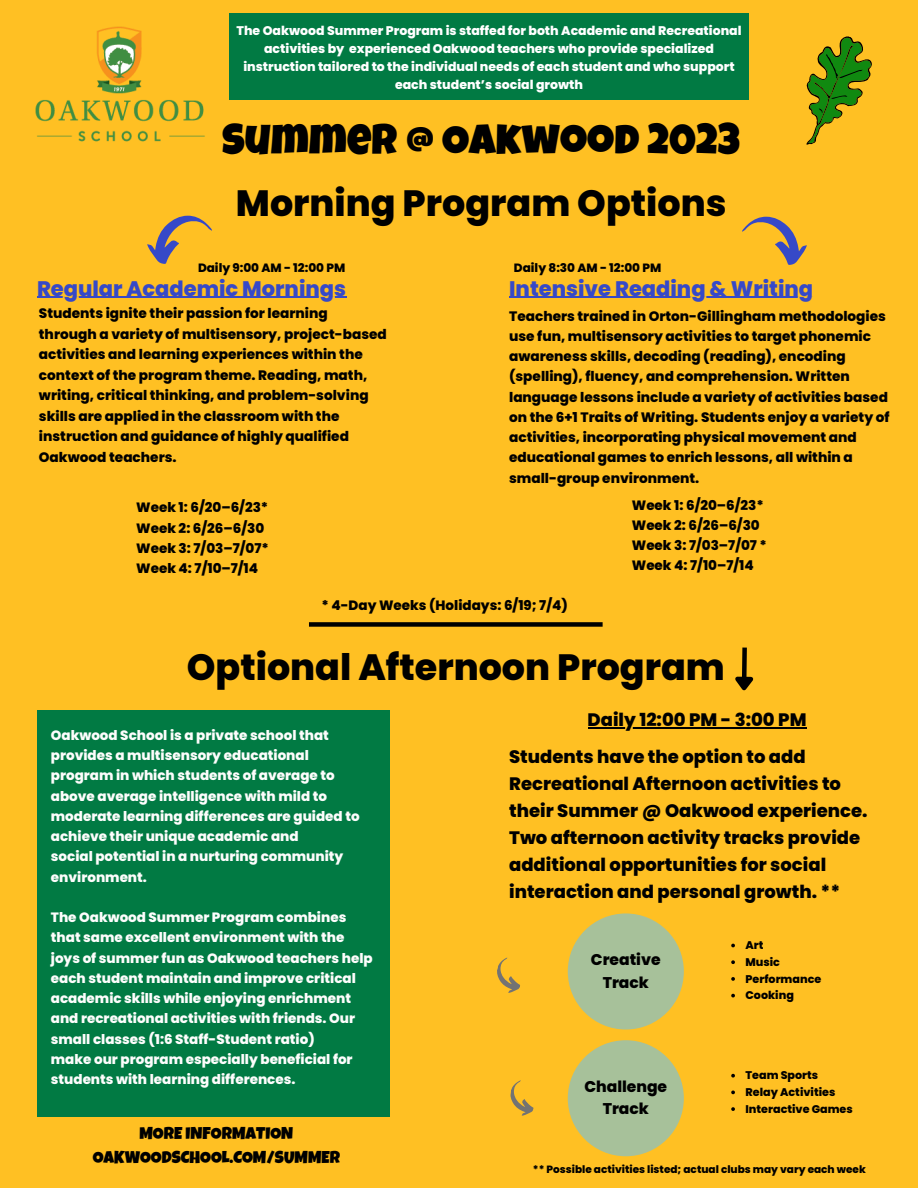
<style>
.page{position:relative;width:918px;height:1188px;background:#ffc023}
.page>*{position:absolute;margin:0;border:0;box-sizing:border-box;transform-origin:0 0}
.t1{font:42.45px "Luckiest Guy";color:#000}
.t2{font:800 36.45px "Poppins";color:#000}
.t3{font:800 21px "Poppins";color:#3649c8}
.t4{font:800 18px/27px "Poppins";color:#000}
.t5{font:16.95px/23.7px "Luckiest Guy";color:#000;text-align:center}
.t6{font:800 15.45px/22.5px "Poppins";color:#000;text-align:center}
.t7{font:800 13.65px/20.2px "Poppins";color:#000}
.t8{font:800 13.5px/20.2px "Poppins";color:#fdfdfc}
.t9{font:800 13.5px/20.2px "Poppins";color:#000}
.t10{font:800 12.45px/18px "Poppins";color:#fff;text-align:center}
.t11{font:800 12px "Poppins";color:#000}
.t12{font:800 11.1px/16.6px "Poppins";color:#000}
.t13{font:800 10.5px "Poppins";color:#000}
</style>
<div class="page">
<img style="left:35px;top:26px;width:170px;height:116px">
<svg style="left:147px;top:216px;width:65px;height:48px"></svg>
<svg style="left:742px;top:217px;width:65px;height:48px"></svg>
<div style="left:309px;top:622px;width:294px;height:5px;background:#000"></div>
<div style="left:742px;top:648px;width:5px;height:30px;background:#000"></div>
<svg style="left:735px;top:672px;width:19px;height:19px"></svg>
<div style="left:37px;top:710px;width:352px;height:407px;background:#017a43"></div>
<div style="left:229px;top:14px;width:520px;height:86px;background:#017a43"></div>
<svg style="left:497px;top:957px;width:23px;height:36px"></svg>
<div style="left:568px;top:913px;width:116px;height:117px;background:#a7c19a;border-radius:50%"></div>
<div style="left:568px;top:1040px;width:116px;height:116px;background:#a7c19a;border-radius:50%"></div>
<hr style="left:37px;top:297px;width:309px;height:1px;background:#3649c8">
<hr style="left:509px;top:297px;width:304px;height:1px;background:#3649c8">
<hr style="left:588px;top:727px;width:218px;height:2px;background:#000">
<svg style="left:510px;top:1080px;width:24px;height:36px"></svg>
<svg style="left:731px;top:1074px;width:4px;height:4px"></svg>
<svg style="left:731px;top:1091px;width:4px;height:3px"></svg>
<svg style="left:731px;top:1107px;width:4px;height:4px"></svg>
<svg style="left:731px;top:944px;width:4px;height:3px"></svg>
<svg style="left:731px;top:960px;width:4px;height:4px"></svg>
<svg style="left:731px;top:977px;width:4px;height:4px"></svg>
<svg style="left:731px;top:994px;width:4px;height:3px"></svg>
<svg style="left:806px;top:36px;width:66px;height:109px"></svg>
<p class="t10" style="left:236px;top:22px;width:507px">The Oakwood Summer Program is staffed for both Academic and Recreational activities by experienced Oakwood teachers who provide specialized instruction tailored to the individual needs of each student and who support each student’s social growth</p>
<h1 class="t1" style="left:222px;top:124px;width:519px">SUMMER @ OAKWOOD 2023</h1>
<h2 class="t2" style="left:236px;top:178px;width:492px">Morning Program Options</h2>
<p class="t11" style="left:198px;top:259px;width:149px">Daily 9:00 AM - 12:00 PM</p>
<p class="t11" style="left:514px;top:259px;width:149px">Daily 8:30 AM - 12:00 PM</p>
<h3 class="t3" style="left:37px;top:273px;width:311px">Regular Academic Mornings</h3>
<h3 class="t3" style="left:509px;top:273px;width:305px">Intensive Reading &amp; Writing</h3>
<p class="t7" style="left:39px;top:303px;width:349px">Students ignite their passion for learning through a variety of multisensory, project-based activities and learning experiences within the context of the program theme. Reading, math, writing, critical thinking, and problem-solving skills are applied in the classroom with the instruction and guidance of highly qualified Oakwood teachers.</p>
<p class="t7" style="left:509px;top:306px;width:382px">Teachers trained in Orton-Gillingham methodologies use fun, multisensory activities to target phonemic awareness skills, decoding (reading), encoding (spelling), fluency, and comprehension. Written language lessons include a variety of activities based on the 6+1 Traits of Writing. Students enjoy a variety of activities, incorporating physical movement and educational games to enrich lessons, all within a small-group environment.</p>
<p class="t9" style="left:136px;top:498px;width:134px">Week 1: 6/20–6/23*<br>Week 2: 6/26–6/30<br>Week 3: 7/03–7/07*<br>Week 4: 7/10–7/14</p>
<p class="t9" style="left:632px;top:495px;width:137px">Week 1: 6/20–6/23*<br>Week 2: 6/26–6/30<br>Week 3: 7/03–7/07 *<br>Week 4: 7/10–7/14</p>
<p class="t9" style="left:321px;top:595px;width:248px">* 4-Day Weeks (Holidays: 6/19; 7/4)</p>
<h2 class="t2" style="left:187px;top:642px;width:540px">Optional Afternoon Program</h2>
<p class="t8" style="left:51px;top:725px;width:310px">Oakwood School is a private school that provides a multisensory educational program in which students of average to above average intelligence with mild to moderate learning differences are guided to achieve their unique academic and<br>social potential in a nurturing community environment.</p>
<p class="t8" style="left:51px;top:907px;width:323px">The Oakwood Summer Program combines that same excellent environment with the joys of summer fun as Oakwood teachers help each student maintain and improve critical academic skills while enjoying enrichment and recreational activities with friends. Our small classes (1:6 Staff-Student ratio)<br>make our program especially beneficial for students with learning differences.</p>
<p class="t5" style="left:93px;top:1124px;width:249px">MORE INFORMATION<br>OAKWOODSCHOOL.COM/SUMMER</p>
<h3 class="t4" style="left:588px;top:707px;width:220px">Daily 12:00 PM - 3:00 PM</h3>
<h3 class="t4" style="left:509px;top:743px;width:360px">Students have the option to add Recreational Afternoon activities to their Summer @ Oakwood experience.<br>Two afternoon activity tracks provide additional opportunities for social interaction and personal growth. **</h3>
<p class="t6" style="left:591px;top:949px;width:71px">Creative<br>Track</p>
<p class="t6" style="left:584px;top:1075px;width:84px">Challenge<br>Track</p>
<p class="t12" style="left:746px;top:937px;width:77px">Art<br>Music<br>Performance<br>Cooking</p>
<p class="t12" style="left:746px;top:1067px;width:109px">Team Sports<br>Relay Activities<br>Interactive Games</p>
<p class="t13" style="left:533px;top:1162px;width:334px">** Possible activities listed; actual clubs may vary each week</p>
</div>
